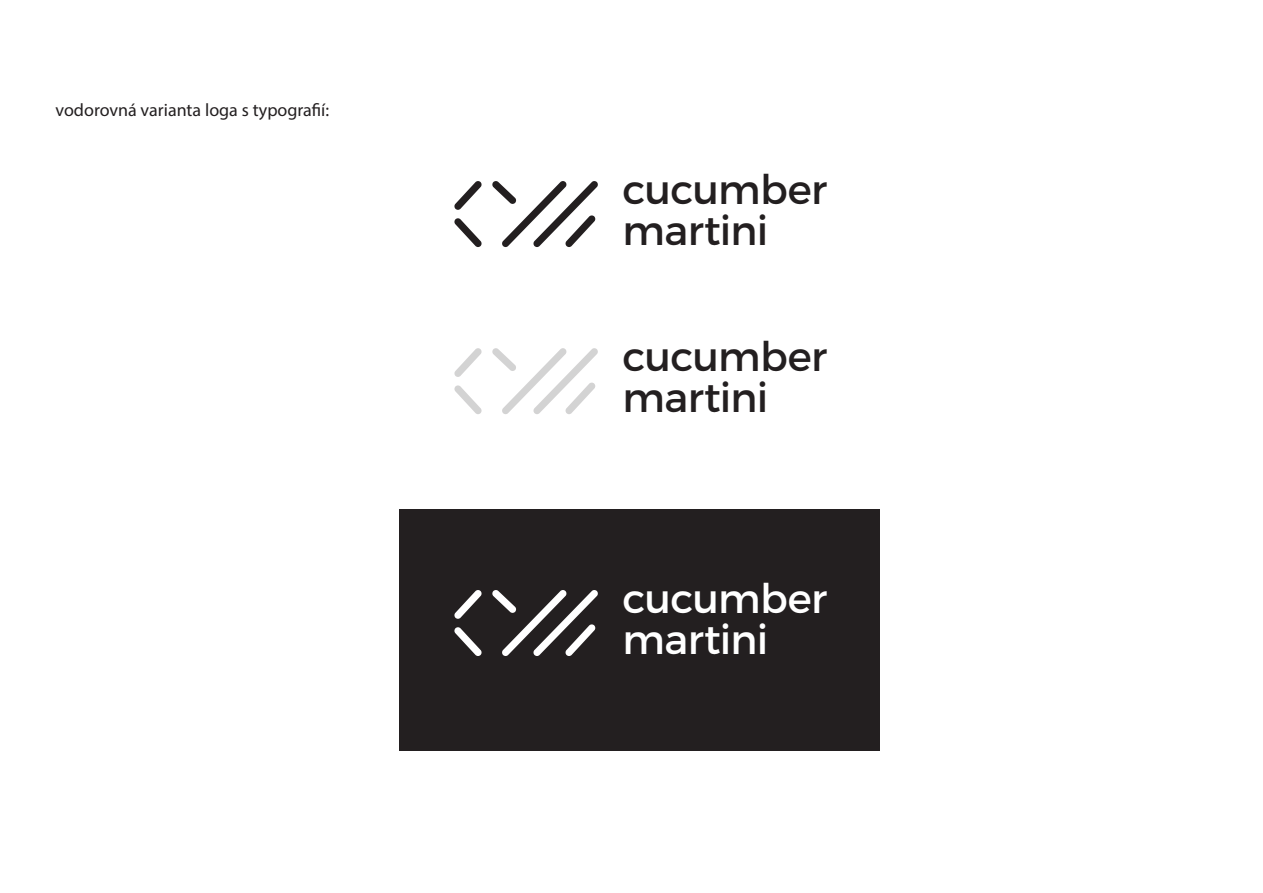
<style>
.page{position:relative;width:1263px;height:893px;background:#fff}
.page>*{position:absolute;margin:0;border:0;box-sizing:border-box;transform-origin:0 0}
.t1{font:40.8px/40.8px "Montserrat";letter-spacing:-.015em;color:#231f20}
.t2{font:40.8px/40.8px "Montserrat";letter-spacing:-.015em;color:#fff}
.Styl_odstavce1{font:18px "Myriad Pro";color:#231f20}
</style>
<div class="page">
<div style="left:400px;top:509px;width:480px;height:241px;background:#231f20"></div>
<svg style="left:454px;top:181px;width:28px;height:29px"></svg>
<svg style="left:492px;top:181px;width:106px;height:66px"></svg>
<svg style="left:454px;top:218px;width:28px;height:29px"></svg>
<svg style="left:454px;top:590px;width:28px;height:29px"></svg>
<svg style="left:492px;top:590px;width:106px;height:66px"></svg>
<svg style="left:454px;top:627px;width:28px;height:29px"></svg>
<svg style="left:454px;top:348px;width:28px;height:29px"></svg>
<svg style="left:492px;top:348px;width:106px;height:66px"></svg>
<svg style="left:454px;top:385px;width:28px;height:29px"></svg>
<p class="Styl_odstavce1" style="left:56px;top:98px;width:275px">vodorovná varianta loga s typografií:</p>
<p class="t1" style="left:622px;top:169px;width:206px">cucumber martini</p>
<p class="t1" style="left:622px;top:336px;width:206px">cucumber martini</p>
<p class="t2" style="left:622px;top:578px;width:206px">cucumber martini</p>
</div>
